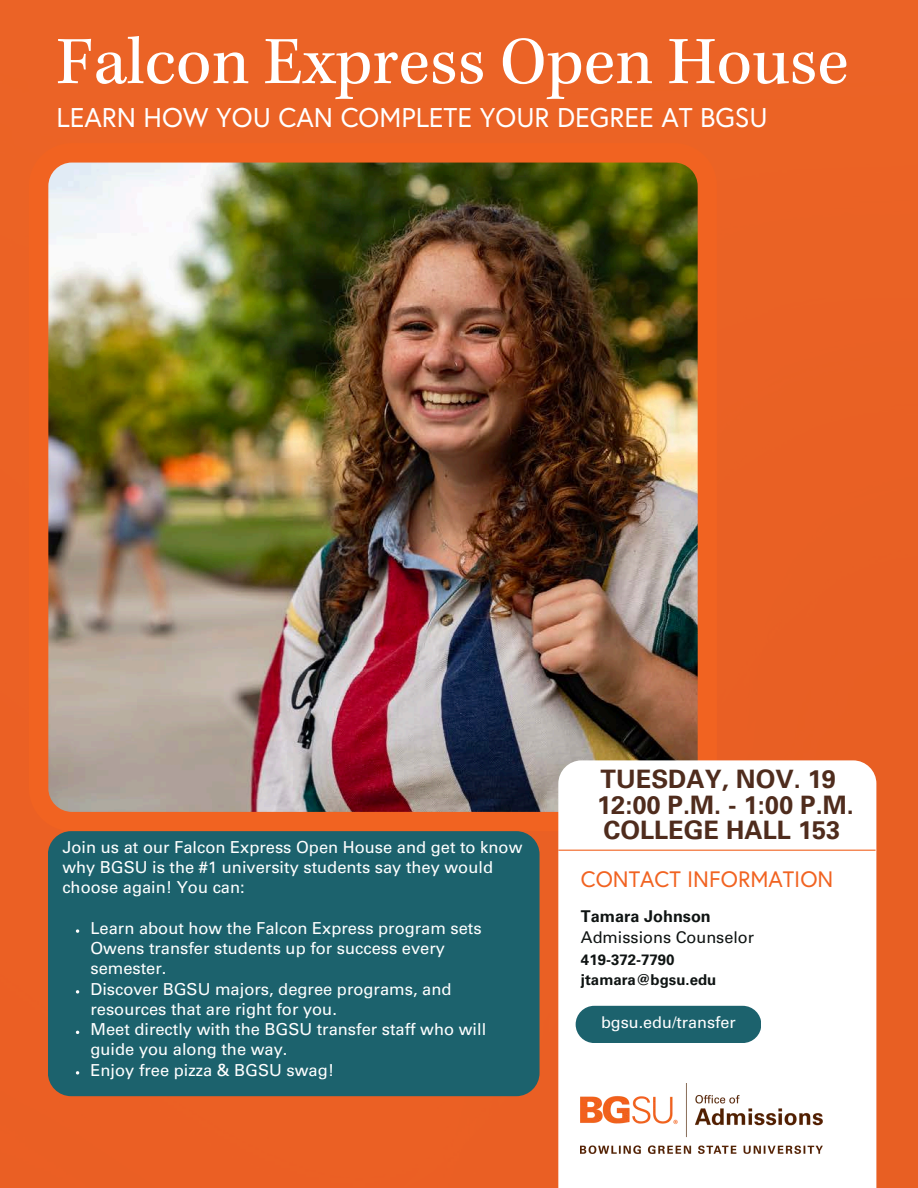
<style>
.page{position:relative;width:918px;height:1188px;background:#eb6125}
.page>*{position:absolute;margin:0;border:0;box-sizing:border-box;transform-origin:0 0}
.t1{font:69.3px "Kepler Std";color:#fff}
.t2{font:27.15px "Europa";color:#fff}
.t3{font:700 25.35px/26px "Univers LT Std";color:#4f2c1d}
.t4{font:22.35px "Europa";color:#f16321}
.t5{font:16.5px/20.2px "Univers LT Std";color:#fff}
.t6{font:16.2px "Univers LT Std";color:#0f1413}
.t7{font:16.2px "Univers LT Std";color:#fff}
.t8{font:700 16.2px "Univers LT Std";color:#0f1413}
.t9{font:700 15px/19.2px "Univers LT Std";color:#0f1413}
</style>
<div class="page">
<img style="left:29px;top:143px;width:688px;height:688px">
<svg style="left:558px;top:760px;width:318px;height:428px"></svg>
<div style="left:48px;top:831px;width:492px;height:265px;background:#1c626d;border-radius:23px"></div>
<div style="left:576px;top:1006px;width:185px;height:37px;background:#1c626d;border-radius:19px"></div>
<hr style="left:558px;top:850px;width:318px;height:1px;background:#f16321">
<img style="left:581px;top:1083px;width:242px;height:71px">
<svg style="left:76px;top:929px;width:3px;height:4px"></svg>
<svg style="left:76px;top:990px;width:3px;height:4px"></svg>
<svg style="left:76px;top:1071px;width:3px;height:4px"></svg>
<p class="t1" style="left:57px;top:34px;width:794px">Falcon Express Open House</p>
<p class="t2" style="left:57px;top:100px;width:713px">LEARN HOW YOU CAN COMPLETE YOUR DEGREE AT BGSU</p>
<p class="t5" style="left:62px;top:839px;width:462px">Join us at our Falcon Express Open House and get to know why BGSU is the #1 university students say they would choose again! You can:</p>
<h5 class="t5" style="left:90px;top:920px;width:393px">Learn about how the Falcon Express program sets<br>Owens transfer students up for success every semester.</h5>
<p class="t5" style="left:90px;top:981px;width:363px">Discover BGSU majors, degree programs, and resources that are right for you.</p>
<p class="t5" style="left:90px;top:1021px;width:397px">Meet directly with the BGSU transfer staff who will guide you along the way.</p>
<h2 class="t5" style="left:90px;top:1062px;width:245px">Enjoy free pizza &amp; BGSU swag!</h2>
<p class="t3" style="left:597px;top:769px;width:258px">TUESDAY, NOV. 19<br>12:00 P.M. - 1:00 P.M.<br>COLLEGE HALL 153</p>
<p class="t4" style="left:581px;top:864px;width:254px">CONTACT INFORMATION</p>
<h4 class="t8" style="left:581px;top:910px;width:131px">Tamara Johnson</h4>
<p class="t6" style="left:581px;top:932px;width:175px">Admissions Counselor</p>
<p class="t9" style="left:581px;top:952px;width:137px">419-372-7790 jtamara@bgsu.edu</p>
<p class="t7" style="left:601px;top:1016px;width:136px">bgsu.edu/transfer</p>
</div>
